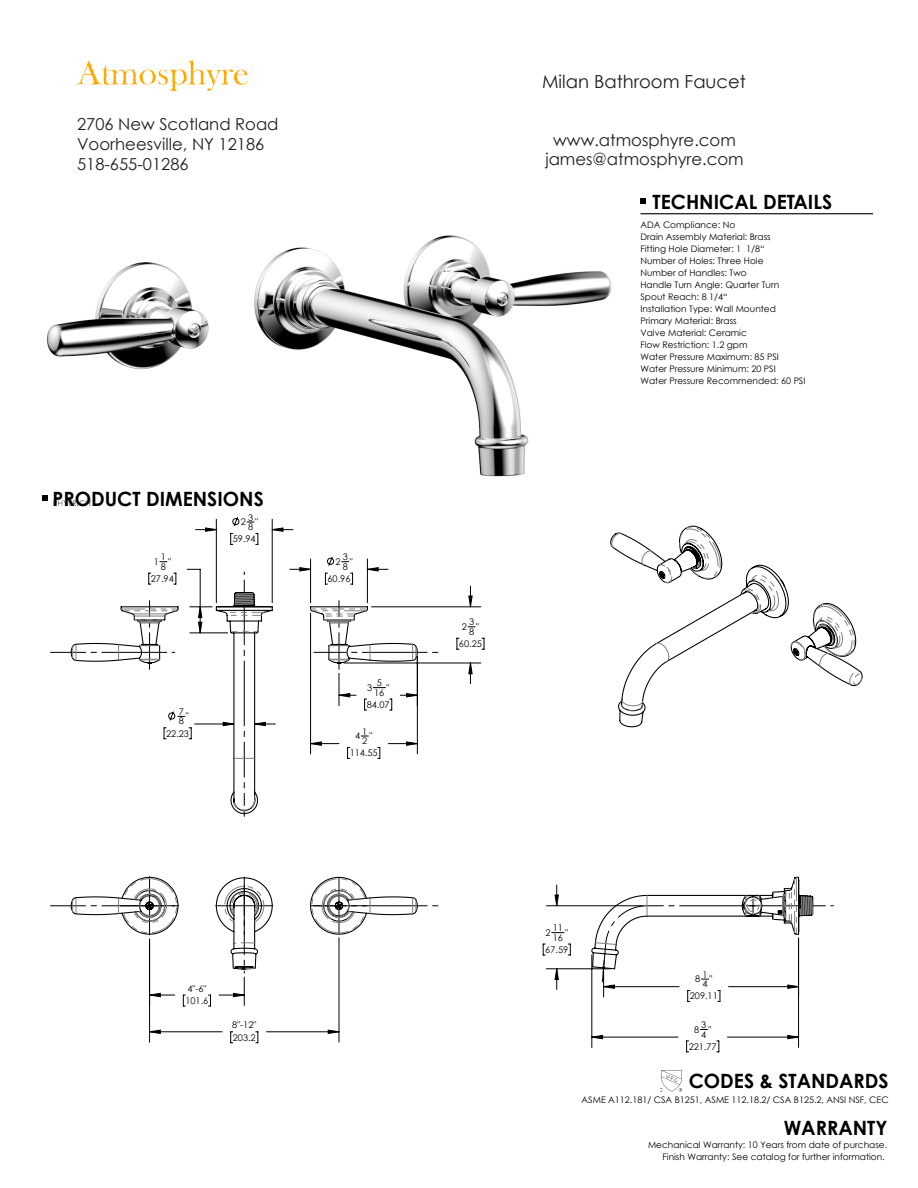
<style>
.page{position:relative;width:918px;height:1188px;background:#fff}
.page>*{position:absolute;margin:0;border:0;box-sizing:border-box;transform-origin:0 0}
.t1{font:500 72px "Tipo Graphia";color:#fa0}
.t2{font:700 19.65px "Century Gothic";color:#000}
.t3{font:18px "Century Gothic";color:#231f20}
.t4{font:16.5px/19.8px "Century Gothic";color:#231f20;text-align:center}
.t5{font:9.15px/9.4px "Century Gothic";color:#000}
.t6{font:9px/12px "Century Gothic";color:#000;text-align:right}
</style>
<div class="page">
<img style="left:46px;top:235px;width:566px;height:272px">
<hr style="left:640px;top:213px;width:233px;height:1px;background:#000">
<img style="left:660px;top:1070px;width:22px;height:21px">
<svg style="left:640px;top:198px;width:6px;height:6px"></svg>
<svg style="left:42px;top:495px;width:6px;height:6px"></svg>
<div style="left:26px;top:447px;width:76px;height:24px;background:#fff"></div>
<svg style="left:232px;top:517px;width:8px;height:10px"></svg>
<hr style="left:149px;top:939px;width:1px;height:103px;background:#000">
<hr style="left:339px;top:938px;width:1px;height:104px;background:#000">
<svg style="left:686px;top:1041px;width:3px;height:12px"></svg>
<svg style="left:717px;top:1041px;width:2px;height:12px"></svg>
<hr style="left:591px;top:955px;width:1px;height:92px;background:#000">
<hr style="left:798px;top:938px;width:1px;height:109px;background:#000">
<svg style="left:148px;top:573px;width:2px;height:12px"></svg>
<hr style="left:272px;top:519px;width:1px;height:84px;background:#000">
<hr style="left:216px;top:519px;width:1px;height:84px;background:#000">
<svg style="left:150px;top:528px;width:649px;height:511px"></svg>
<svg style="left:50px;top:876px;width:388px;height:131px"></svg>
<svg style="left:591px;top:852px;width:242px;height:150px"></svg>
<svg style="left:149px;top:591px;width:269px;height:224px"></svg>
<svg style="left:311px;top:601px;width:127px;height:68px"></svg>
<svg style="left:50px;top:601px;width:128px;height:68px"></svg>
<svg style="left:225px;top:572px;width:50px;height:249px"></svg>
<svg style="left:610px;top:525px;width:245px;height:203px"></svg>
<svg style="left:679px;top:526px;width:42px;height:53px"></svg>
<svg style="left:813px;top:604px;width:50px;height:82px"></svg>
<svg style="left:611px;top:533px;width:11px;height:16px"></svg>
<svg style="left:790px;top:641px;width:16px;height:20px"></svg>
<svg style="left:641px;top:550px;width:31px;height:33px"></svg>
<svg style="left:655px;top:642px;width:15px;height:21px"></svg>
<svg style="left:620px;top:699px;width:24px;height:13px"></svg>
<svg style="left:741px;top:574px;width:38px;height:40px"></svg>
<h1 class="t1" style="left:77px;top:30px;width:173px">Atmosphyre</h1>
<h3 class="t4" style="left:77px;top:114px;width:203px;text-align:left">2706 New Scotland Road<br>Voorheesville, NY 12186<br>518-655-01286</h3>
<h2 class="t2" style="left:52px;top:484px;width:213px">PRODUCT DIMENSIONS</h2>
<p class="t5" style="left:241px;top:517px;width:7px">2</p>
<p class="t5" style="left:248px;top:512px;width:7px">3<br>8</p>
<p class="t5" style="left:233px;top:513px;width:27px;line-height:17.2px;text-align:right">"<br>59.94</p>
<p class="t5" style="left:151px;top:553px;width:24px;line-height:17.2px;text-indent:17px">"<br>27.94</p>
<p class="t5" style="left:336px;top:557px;width:7px">2</p>
<p class="t5" style="left:343px;top:552px;width:7px">3<br>8</p>
<p class="t5" style="left:154px;top:557px;width:7px">1</p>
<p class="t5" style="left:161px;top:552px;width:7px">1<br>8</p>
<p class="t5" style="left:328px;top:553px;width:27px;line-height:17.2px;text-align:right">"<br>60.96</p>
<p class="t5" style="left:179px;top:707px;width:7px">7<br>8</p>
<p class="t5" style="left:166px;top:707px;width:24px;line-height:17.2px;text-align:right">"<br>22.23</p>
<p class="t5" style="left:185px;top:982px;width:24px;line-height:12.5px">4"-6"<br>101.6</p>
<p class="t5" style="left:367px;top:683px;width:7px">3</p>
<p class="t5" style="left:374px;top:678px;width:12px">5<br>16</p>
<p class="t5" style="left:367px;top:679px;width:24px;line-height:17.2px;text-align:right">"<br>84.07</p>
<p class="t5" style="left:355px;top:731px;width:7px">4</p>
<p class="t5" style="left:362px;top:726px;width:7px">1<br>2</p>
<p class="t5" style="left:350px;top:727px;width:30px;line-height:17.2px;text-indent:20px">"<br>114.55</p>
<h3 class="t3" style="left:542px;top:69px;width:205px">Milan Bathroom Faucet</h3>
<h3 class="t4" style="left:545px;top:129px;width:200px">www.atmosphyre.com james@atmosphyre.com</h3>
<h2 class="t2" style="left:652px;top:187px;width:181px">TECHNICAL DETAILS</h2>
<p class="t6" style="left:640px;top:218px;width:167px;text-align:left">ADA Compliance: No<br>Drain Assembly Material: Brass<br>Fitting Hole Diameter: 1 1/8“<br>Number of Holes: Three Hole<br>Number of Handles: Two<br>Handle Turn Angle: Quarter Turn<br>Spout Reach: 8 1/4“<br>Installation Type: Wall Mounted<br>Primary Material: Brass<br>Valve Material: Ceramic<br>Flow Restriction: 1.2 gpm<br>Water Pressure Maximum: 85 PSI<br>Water Pressure Minimum: 20 PSI<br>Water Pressure Recommended: 60 PSI</p>
<p class="t5" style="left:462px;top:622px;width:7px">2</p>
<p class="t5" style="left:469px;top:617px;width:7px">3<br>8</p>
<p class="t5" style="left:459px;top:618px;width:24px;line-height:17.2px;text-indent:17px">"<br>60.25</p>
<p class="t5" style="left:546px;top:928px;width:7px">2</p>
<p class="t5" style="left:553px;top:923px;width:12px">11<br>16</p>
<p class="t5" style="left:545px;top:924px;width:24px;line-height:17.2px;text-align:right">"<br>67.59</p>
<p class="t5" style="left:695px;top:974px;width:7px">8</p>
<p class="t5" style="left:702px;top:970px;width:7px">1<br>4</p>
<p class="t5" style="left:690px;top:970px;width:30px;line-height:17.2px;text-indent:20px">"<br>209.11</p>
<p class="t5" style="left:232px;top:1019px;width:26px;line-height:12.3px">8"-12"<br>203.2</p>
<p class="t5" style="left:694px;top:1024px;width:7px">8</p>
<p class="t5" style="left:701px;top:1020px;width:7px">3<br>4</p>
<p class="t5" style="left:689px;top:1021px;width:30px;line-height:17.2px;text-indent:20px">"<br>221.77</p>
<h2 class="t2" style="left:689px;top:1066px;width:202px">CODES &amp; STANDARDS</h2>
<p class="t6" style="left:582px;top:1094px;width:309px">ASME A112.181/ CSA B1251, ASME 112.18.2/ CSA B125.2, ANSI NSF, CEC</p>
<h2 class="t2" style="left:784px;top:1113px;width:105px">WARRANTY</h2>
<p class="t6" style="left:648px;top:1138px;width:241px">Mechanical Warranty: 10 Years from date of purchase.<br>Finish Warranty: See catalog for further information.</p>
</div>
